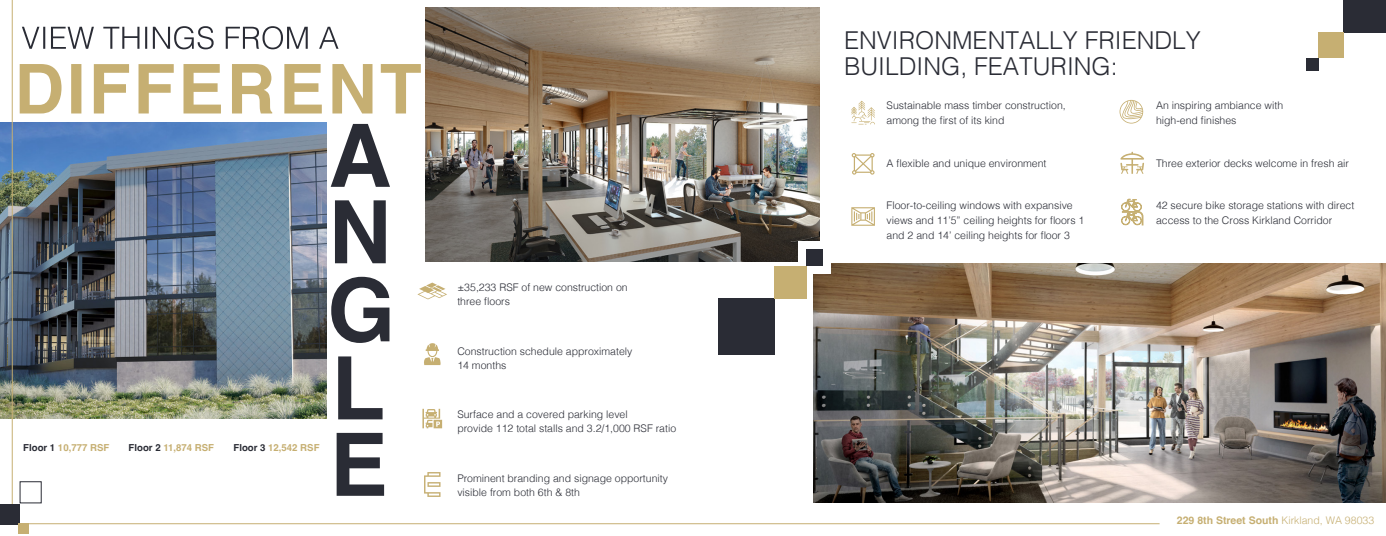
<style>
.page{position:relative;width:1386px;height:536px;background:#fff}
.page>*{position:absolute;margin:0;border:0;box-sizing:border-box;transform-origin:0 0}
.t1{font:300 24.59px/26.2px "Helvetica";color:#2a2c35}
.t2{font:300 10.5px/14.9px "Helvetica";color:#2a2c35}
.t3{font:700 10.5px "Helvetica";color:#c6af72}
.t4{font:700 9.62px "Helvetica";color:#c6af72}
.s1{color:#2a2c35}
.s2{font-weight:300}
</style>
<div class="page">
<img style="left:0;top:122px;width:11px;height:296px">
<img style="left:1160px;top:263px;width:226px;height:239px">
<img style="left:11px;top:0;width:1149px;height:524px">
<svg style="left:22px;top:26px;width:317px;height:23px"></svg>
<img style="left:426px;top:7px;width:393px;height:254px">
<div style="left:798px;top:242px;width:32px;height:32px;background:#fff"></div>
<div style="left:718px;top:298px;width:56px;height:56px;background:#2a2c35"></div>
<div style="left:774px;top:266px;width:32px;height:32px;background:#c6af72"></div>
<div style="left:806px;top:250px;width:16px;height:16px;background:#2a2c35"></div>
<div style="left:1344px;top:0;width:42px;height:33px;background:#2a2c35"></div>
<div style="left:1318px;top:33px;width:26px;height:25px;background:#c6af72"></div>
<div style="left:1306px;top:58px;width:12px;height:13px;background:#2a2c35"></div>
<div style="left:0;top:504px;width:19px;height:20px;background:#2a2c35"></div>
<div style="left:19px;top:523px;width:10px;height:10px;background:#c6af72"></div>
<div style="left:20px;top:481px;width:21px;height:22px;background:#fff;border:1px solid #2a2c35"></div>
<svg style="left:851px;top:101px;width:24px;height:24px"></svg>
<svg style="left:1120px;top:100px;width:23px;height:23px"></svg>
<svg style="left:851px;top:207px;width:24px;height:19px"></svg>
<svg style="left:1121px;top:199px;width:22px;height:26px"></svg>
<svg style="left:1120px;top:152px;width:24px;height:22px"></svg>
<svg style="left:852px;top:153px;width:23px;height:21px"></svg>
<svg style="left:20px;top:64px;width:401px;height:49px"></svg>
<svg style="left:331px;top:124px;width:59px;height:63px"></svg>
<p class="t4" style="left:23px;top:442px;width:88px"><span class="s1">Floor 1</span> 10,777 RSF</p>
<p class="t4" style="left:129px;top:442px;width:87px"><span class="s1">Floor 2</span> 11,874 RSF</p>
<p class="t4" style="left:233px;top:442px;width:88px"><span class="s1">Floor 3</span> 12,542 RSF</p>
<p class="t2" style="left:457px;top:280px;width:172px;line-height:14px">±35,233 RSF of new construction on three floors</p>
<p class="t2" style="left:457px;top:343px;width:177px;line-height:14px">Construction schedule approximately<br>14 months</p>
<p class="t2" style="left:457px;top:407px;width:220px;line-height:14px">Surface and a covered parking level<br>provide 112 total stalls and 3.2/1,000 RSF ratio</p>
<p class="t2" style="left:457px;top:470px;width:212px;line-height:14px">Prominent branding and signage opportunity visible from both 6th &amp; 8th</p>
<p class="t1" style="left:844px;top:25px;width:358px">ENVIRONMENTALLY FRIENDLY<br>BUILDING, FEATURING:</p>
<p class="t2" style="left:887px;top:97px;width:181px">Sustainable mass timber construction, among the first of its kind</p>
<p class="t2" style="left:887px;top:155px;width:161px">A flexible and unique environment</p>
<p class="t2" style="left:887px;top:197px;width:199px">Floor-to-ceiling windows with expansive views and 11’5” ceiling heights for floors 1 and 2 and 14’ ceiling heights for floor 3</p>
<p class="t2" style="left:1156px;top:97px;width:129px">An inspiring ambiance with high-end finishes</p>
<p class="t2" style="left:1156px;top:155px;width:195px">Three exterior decks welcome in fresh air</p>
<p class="t2" style="left:1156px;top:197px;width:200px">42 secure bike storage stations with direct access to the Cross Kirkland Corridor</p>
<p class="t3" style="left:1177px;top:513px;width:199px">229 8th Street South <span class="s2">Kirkland, WA 98033</span></p>
</div>
